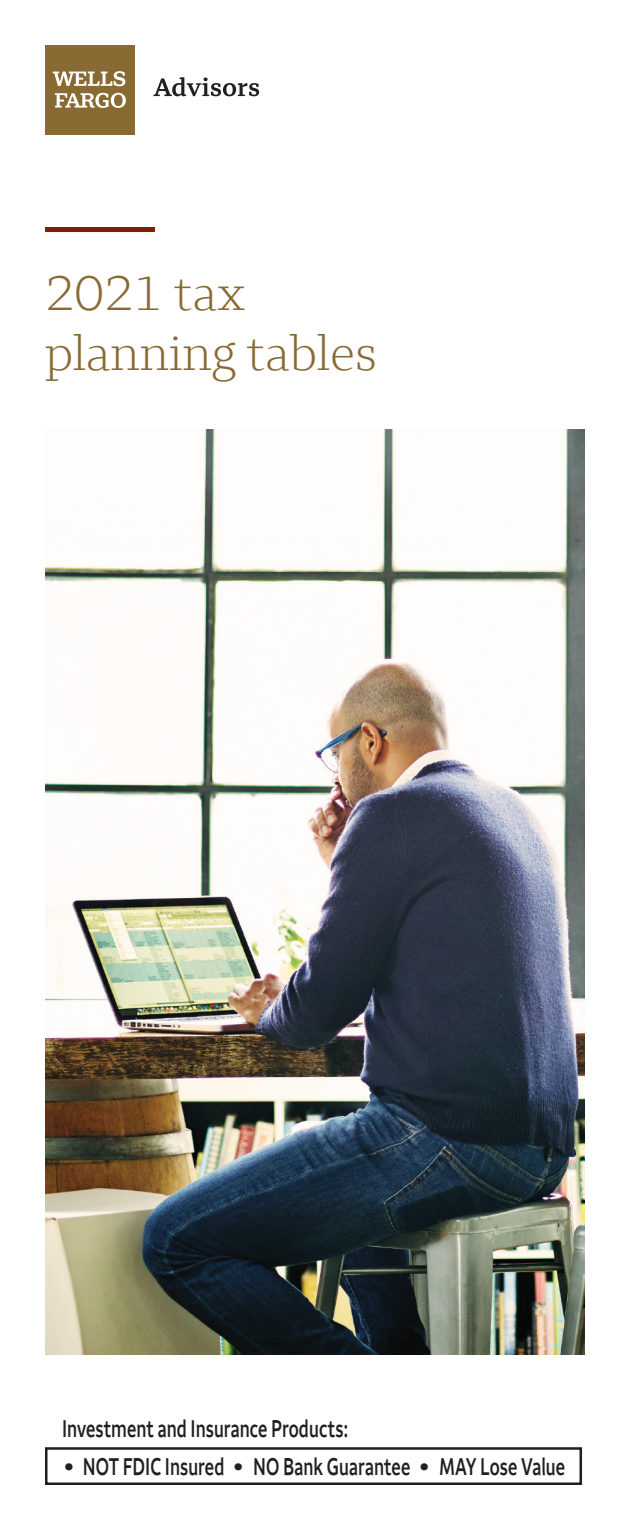
<style>
.page{position:relative;width:630px;height:1530px;background:#fff}
.page>*{position:absolute;margin:0;border:0;box-sizing:border-box;transform-origin:0 0}
.t1{font:300 50px/60px "Wells Fargo Serif";color:#896a32}
.t2{font:600 25px "Wells Fargo Sans";letter-spacing:.005em;color:#231f20}
.t3{font:600 25px "Wells Fargo Sans";letter-spacing:.005em;color:#231f20;scale:.7 1}
</style>
<div class="page">
<div style="left:45px;top:227px;width:110px;height:5px;background:#7c2000"></div>
<img style="left:45px;top:429px;width:540px;height:926px">
<svg style="left:153px;top:77px;width:106px;height:19px"></svg>
<div style="left:45px;top:45px;width:90px;height:90px;background:#896a32"></div>
<svg style="left:53px;top:71px;width:73px;height:37px"></svg>
<div style="left:45px;top:1447px;width:537px;height:38px;border:2px solid #231f20"></div>
<h1 class="t1" style="left:45px;top:262px;width:334px">2021 tax planning tables</h1>
<p class="t3" style="left:62px;top:1414px;width:410px">Investment and Insurance Products:</p>
<p class="t2" style="left:64px;top:1451px;width:503px">• NOT FDIC Insured • NO Bank Guarantee • MAY Lose Value</p>
</div>
